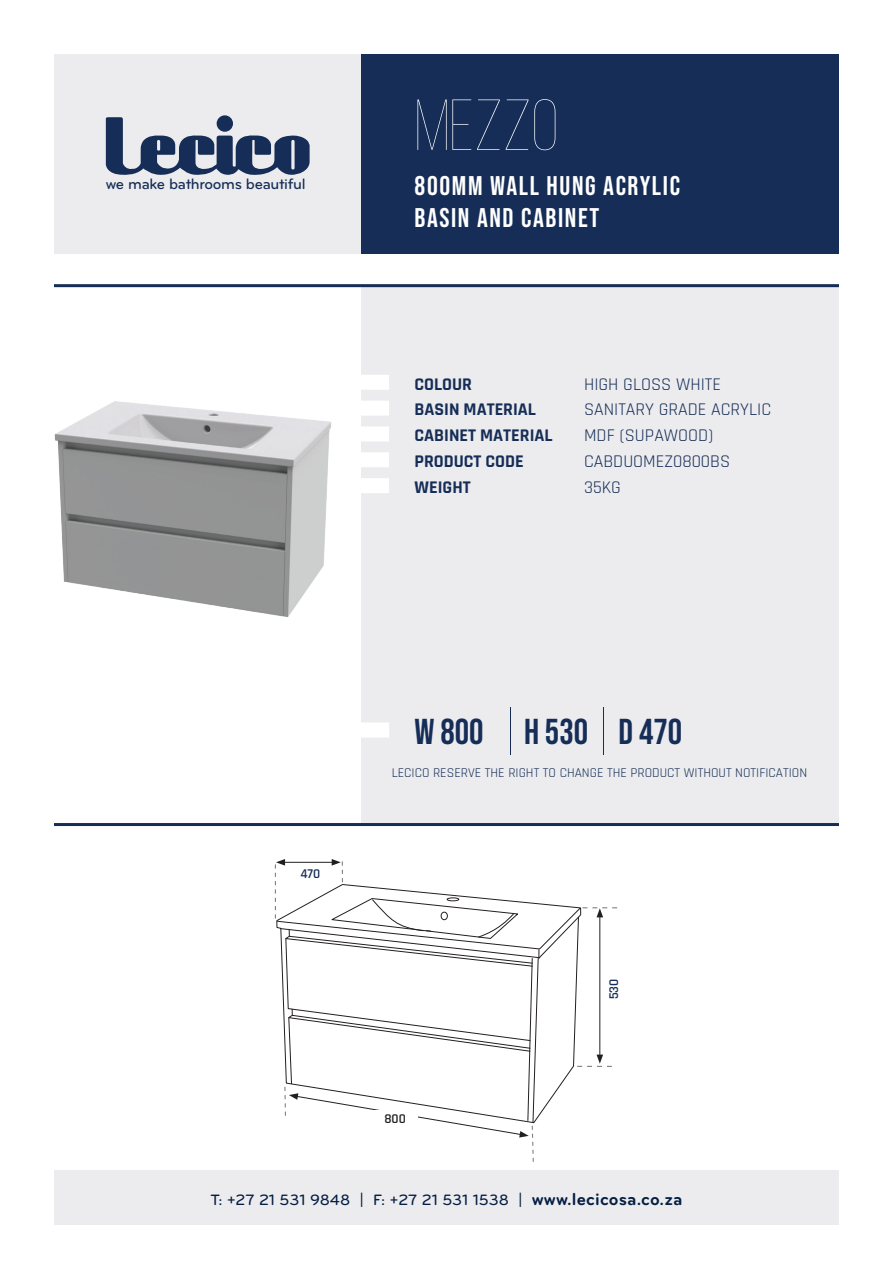
<style>
.page{position:relative;width:893px;height:1263px;background:#fff}
.page>*{position:absolute;margin:0;border:0;box-sizing:border-box;transform-origin:0 0}
.t1{font:100 72px "Bebas Neue";color:#fff}
.t2{font:36px "Bebas Neue";color:#162e57}
.t3{font:27px/32.4px "Bebas Neue";letter-spacing:.06em;color:#fff}
.t4{font:18px "Rajdhani";color:#162e57}
.t5{font:700 18px "Rajdhani";color:#162e57}
.t6{font:500 15.75px "Bryant";letter-spacing:-.02em;color:#162e57}
.t7{font:500 15.6px "Bryant";color:#041e44}
.t8{font:13.5px "Rajdhani";color:#162e57}
.t9{font:600 13.5px "Rajdhani";color:#162e57}
.t10{font:600 13.5px "Rajdhani";color:#231f20}
.s1{font-weight:100;font-size:67.5px}
.s2{font-weight:700;font-size:18px}
</style>
<div class="page">
<div style="left:54px;top:54px;width:307px;height:200px;background:#ececee"></div>
<div style="left:362px;top:284px;width:477px;height:539px;background:#ececee"></div>
<div style="left:54px;top:1170px;width:785px;height:55px;background:#ececee"></div>
<svg style="left:106px;top:115px;width:204px;height:60px"></svg>
<div style="left:361px;top:54px;width:478px;height:200px;background:#162e57"></div>
<hr style="left:54px;top:284px;width:785px;height:3px;background:#162e57">
<hr style="left:54px;top:823px;width:785px;height:3px;background:#162e57">
<div style="left:355px;top:722px;width:34px;height:15px;background:#fff"></div>
<div style="left:347px;top:375px;width:42px;height:15px;background:#fff"></div>
<div style="left:347px;top:401px;width:42px;height:15px;background:#fff"></div>
<div style="left:347px;top:426px;width:42px;height:15px;background:#fff"></div>
<div style="left:347px;top:452px;width:42px;height:15px;background:#fff"></div>
<div style="left:347px;top:478px;width:42px;height:15px;background:#fff"></div>
<img style="left:54px;top:401px;width:277px;height:217px">
<svg style="left:275px;top:859px;width:342px;height:303px"></svg>
<div style="left:441px;top:912px;width:7px;height:8px;border:1px solid #231f20;border-radius:50%"></div>
<p class="t6" style="left:106px;top:175px;width:201px">we make bathrooms beautiful</p>
<h1 class="t1" style="left:415px;top:87px;width:145px">MEZZO</h1>
<h3 class="t3" style="left:415px;top:169px;width:267px">800MM WALL HUNG ACRYLIC<br>BASIN and CABINET</h3>
<p class="t5" style="left:415px;top:373px;width:59px">COLOUR</p>
<p class="t4" style="left:584px;top:374px;width:138px">HIGH GLOSS WHITE</p>
<p class="t5" style="left:415px;top:399px;width:123px">BASIN MATERIAL</p>
<p class="t4" style="left:584px;top:399px;width:188px">SANITARY GRADE ACRYLIC</p>
<p class="t5" style="left:415px;top:425px;width:140px">CABINET MATERIAL</p>
<p class="t4" style="left:584px;top:425px;width:131px">MDF (SUPAWOOD)</p>
<p class="t5" style="left:415px;top:450px;width:111px">PRODUCT CODE</p>
<p class="t4" style="left:584px;top:451px;width:147px">CABDUOMEZ0800BS</p>
<p class="t5" style="left:415px;top:476px;width:58px">WEIGHT</p>
<p class="t4" style="left:584px;top:477px;width:38px">35KG</p>
<p class="t9" style="left:300px;top:865px;width:21px">470</p>
<h2 class="t2" style="left:415px;top:711px;width:269px">W 800 <span class="s1">|</span> H 530 <span class="s1">|</span> D 470</h2>
<p class="t8" style="left:392px;top:765px;width:417px">LECICO RESERVE THE RIGHT TO CHANGE THE PRODUCT WITHOUT NOTIFICATION</p>
<p class="t10" style="left:384px;top:1110px;width:23px">800</p>
<p class="t9" style="left:606px;top:999px;width:22px;rotate:-90deg">530</p>
<p class="t7" style="left:210px;top:1191px;width:474px">T: +27 21 531 9848 | F: +27 21 531 1538 | <span class="s2">www.lecicosa.co.za</span></p>
</div>
